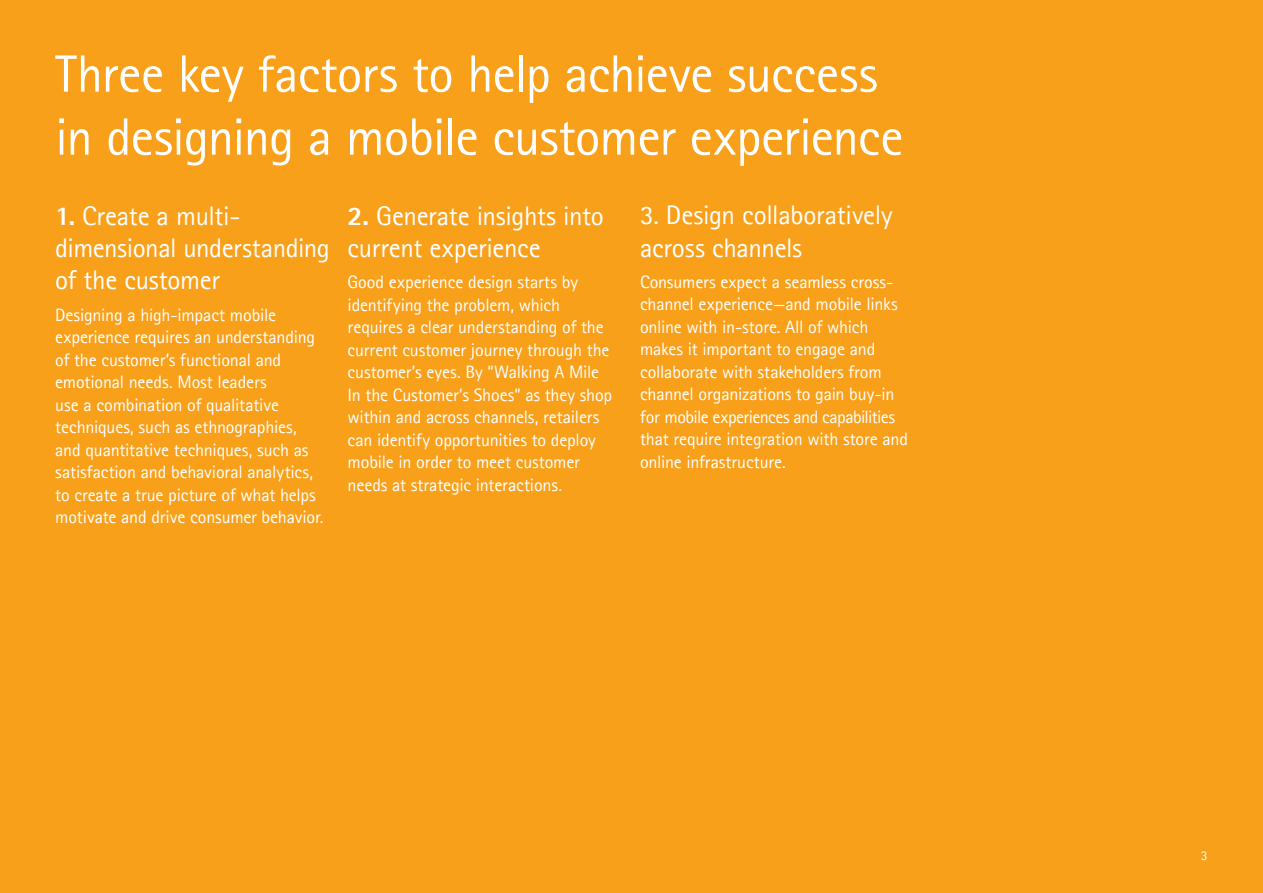
<style>
.page{position:relative;width:1263px;height:893px;background:#f9a01b}
.page>*{position:absolute;margin:0;border:0;box-sizing:border-box;transform-origin:0 0}
.t1{font:52.5px/63px "Agfa Rotis Sans Serif";letter-spacing:-.015em;color:#fff}
.t2{font:27px/32.4px "Agfa Rotis Sans Serif";letter-spacing:-.015em;color:#fff}
.t3{font:18px/22.5px "Agfa Rotis Sans Serif";letter-spacing:-.01em;color:#fff}
.t4{font:13.5px "Agfa Rotis Sans Serif";color:#fff}
.s1{font-family:"Agfa Rotis Sans Serif Ex Bd"}
</style>
<div class="page">
<h1 class="t1" style="left:55px;top:42px;width:850px">Three key factors to help achieve success in designing a mobile customer experience</h1>
<h2 class="t2" style="left:55px;top:199px;width:276px"><span class="s1">1.</span> Create a multi&shy;dimensional understanding of the customer</h2>
<p class="t3" style="left:55px;top:303px;width:270px">Designing a high-impact mobile experience requires an understanding of the customer’s functional and emotional needs. Most leaders<br>use a combination of qualitative techniques, such as ethnographies, and quantitative techniques, such as satisfaction and behavioral analytics, to create a true picture of what helps motivate and drive consumer behavior.</p>
<h2 class="t2" style="left:348px;top:199px;width:258px"><span class="s1">2.</span> Generate insights into current experience</h2>
<p class="t3" style="left:348px;top:271px;width:266px">Good experience design starts by identifying the problem, which requires a clear understanding of the current customer journey through the customer’s eyes. By “Walking A Mile In the Customer’s Shoes” as they shop within and across channels, retailers can identify opportunities to deploy mobile in order to meet customer needs at strategic interactions.</p>
<h2 class="t2" style="left:640px;top:199px;width:254px">3. Design collaboratively across channels</h2>
<p class="t3" style="left:640px;top:270px;width:269px">Consumers expect a seamless cross&shy;channel experience—and mobile links online with in-store. All of which makes it important to engage and collaborate with stakeholders from channel organizations to gain buy-in for mobile experiences and capabilities that require integration with store and online infrastructure.</p>
<p class="t4" style="left:1201px;top:847px;width:8px">3</p>
</div>
